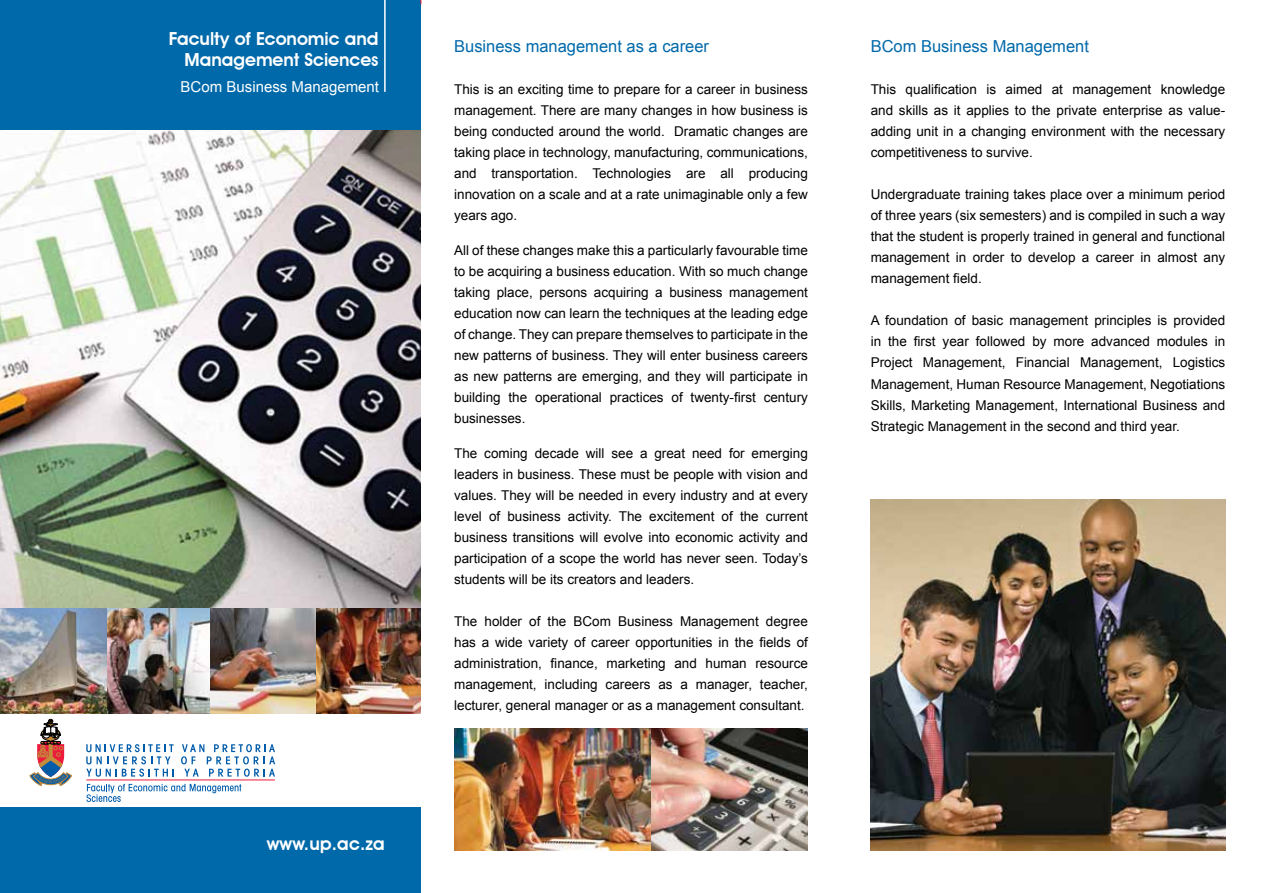
<style>
.page{position:relative;width:1263px;height:893px;background:#fff}
.page>*{position:absolute;margin:0;border:0;box-sizing:border-box;transform-origin:0 0}
.t1{font:600 18px/21px "Avant Garde IT Cby BT";color:#fff;text-align:right}
.t2{font:16.5px "Arial";color:#0069aa}
.t3{font:15px "Arial";color:#fff}
.t4{font:13.5px/21px "Arial";color:#000;text-align:justify}
</style>
<div class="page">
<div style="left:0;top:808px;width:420px;height:85px;background:#0069aa"></div>
<div style="left:0;top:0;width:420px;height:193px;background:#0069aa"></div>
<img style="left:315px;top:608px;width:106px;height:105px">
<img style="left:107px;top:608px;width:103px;height:105px">
<img style="left:0;top:608px;width:107px;height:105px">
<img style="left:210px;top:608px;width:105px;height:105px">
<svg style="left:86px;top:744px;width:88px;height:33px"></svg>
<svg style="left:181px;top:744px;width:94px;height:33px"></svg>
<hr style="left:86px;top:780px;width:189px;height:1px;background:#ed1a3b">
<svg style="left:29px;top:719px;width:43px;height:67px"></svg>
<svg style="left:86px;top:784px;width:155px;height:18px"></svg>
<hr style="left:384px;top:0;width:2px;height:92px;background:#fff">
<img style="left:0;top:131px;width:421px;height:477px">
<img style="left:454px;top:729px;width:354px;height:121px">
<img style="left:871px;top:500px;width:354px;height:350px">
<h1 class="t1" style="left:169px;top:28px;width:211px">Faculty of Economic and<br>Management Sciences</h1>
<p class="t2" style="left:454px;top:36px;width:256px">Business management as a career</p>
<p class="t4" style="left:454px;top:79px;width:355px">This is an exciting time to prepare for a career in business management. There are many changes in how business is being conducted around the world. Dramatic changes are taking place in technology, manufacturing, communications, and transportation. Technologies are all producing innovation on a scale and at a rate unimaginable only a few years ago.</p>
<p class="t4" style="left:454px;top:240px;width:355px">All of these changes make this a particularly favourable time to be acquiring a business education. With so much change taking place, persons acquiring a business management education now can learn the techniques at the leading edge of change. They can prepare themselves to participate in the new patterns of business. They will enter business careers as new patterns are emerging, and they will participate in building the operational practices of twenty-first century businesses.</p>
<p class="t4" style="left:454px;top:442px;width:355px">The coming decade will see a great need for emerging leaders in business. These must be people with vision and values. They will be needed in every industry and at every level of business activity. The excitement of the current business transitions will evolve into economic activity and participation of a scope the world has never seen. Today’s students will be its creators and leaders.</p>
<p class="t4" style="left:454px;top:610px;width:355px">The holder of the BCom Business Management degree has a wide variety of career opportunities in the fields of administration, finance, marketing and human resource management, including careers as a manager, teacher, lecturer, general manager or as a management consultant.</p>
<p class="t3" style="left:181px;top:77px;width:200px">BCom Business Management</p>
<h1 class="t1" style="left:267px;top:833px;width:120px">www.up.ac.za</h1>
<p class="t2" style="left:871px;top:36px;width:220px">BCom Business Management</p>
<p class="t4" style="left:871px;top:79px;width:356px">This qualification is aimed at management knowledge and skills as it applies to the private enterprise as value&shy;adding unit in a changing environment with the necessary competitiveness to survive.</p>
<p class="t4" style="left:871px;top:184px;width:356px">Undergraduate training takes place over a minimum period of three years (six semesters) and is compiled in such a way that the student is properly trained in general and functional management in order to develop a career in almost any management field.</p>
<p class="t4" style="left:871px;top:310px;width:356px">A foundation of basic management principles is provided in the first year followed by more advanced modules in Project Management, Financial Management, Logistics Management, Human Resource Management, Negotiations Skills, Marketing Management, International Business and Strategic Management in the second and third year.</p>
</div>
